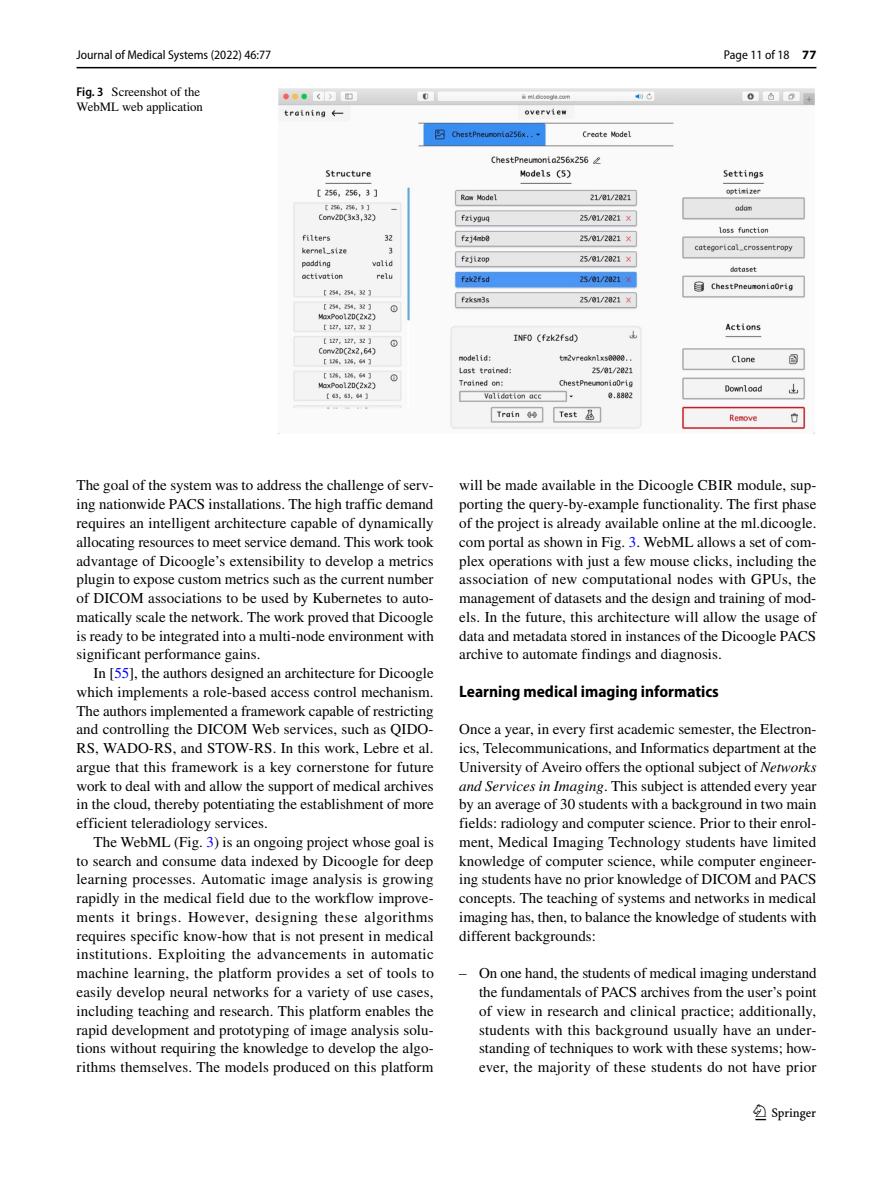
<style>
.page{position:relative;width:893px;height:1187px;background:#fff}
.page>*{position:absolute;margin:0;border:0;box-sizing:border-box;transform-origin:0 0}
.t1{font:22.5px "Springnew Regular 3";color:#000}
.t2{font:700 semi-condensed 16.5px "Myriad Pro";color:#000}
.t3{font:15px/18.8px "STIX";letter-spacing:.005em;color:#000;text-align:justify}
.t4{font:semi-condensed 12.75px "Myriad Pro";color:#000}
.t5{font:12.75px/15px "STIX";color:#000}
.s1{font-family:"Myriad Pro";font-weight:600;font-stretch:semi-condensed}
.s2{font-weight:700;font-stretch:normal}
.s3{color:#00f}
.s4{font-style:italic}
</style>
<div class="page">
<hr style="left:77px;top:67px;width:739px;height:1px;background:#000">
<img style="left:278px;top:88px;width:537px;height:346px">
<p class="t4" style="left:77px;top:48px;width:196px">Journal of Medical Systems (2022) 46:77</p>
<p class="t5" style="left:77px;top:85px;width:128px"><span class="s1">Fig. 3</span> Screenshot of the<br>WebML web application</p>
<p class="t4" style="left:724px;top:48px;width:94px">Page 11 of 18 <span class="s2">77</span></p>
<p class="t3" style="left:77px;top:477px;width:359px">The goal of the system was to address the challenge of serv&shy;ing nationwide PACS installations. The high traffic demand requires an intelligent architecture capable of dynamically allocating resources to meet service demand. This work took advantage of Dicoogle’s extensibility to develop a metrics plugin to expose custom metrics such as the current number of DICOM associations to be used by Kubernetes to auto&shy;matically scale the network. The work proved that Dicoogle is ready to be integrated into a multi-node environment with significant performance gains.</p>
<p class="t3" style="left:77px;top:664px;width:359px;text-indent:17px">In [<span class="s3">55</span>], the authors designed an architecture for Dicoogle which implements a role-based access control mechanism.<br>The authors implemented a framework capable of restricting and controlling the DICOM Web services, such as QIDO-RS, WADO-RS, and STOW-RS. In this work, Lebre et al. argue that this framework is a key cornerstone for future work to deal with and allow the support of medical archives in the cloud, thereby potentiating the establishment of more efficient teleradiology services.</p>
<p class="t3" style="left:77px;top:833px;width:359px;text-indent:17px">The WebML (Fig. <span class="s3">3</span>) is an ongoing project whose goal is to search and consume data indexed by Dicoogle for deep learning processes. Automatic image analysis is growing rapidly in the medical field due to the workflow improve&shy;ments it brings. However, designing these algorithms requires specific know-how that is not present in medical institutions. Exploiting the advancements in automatic machine learning, the platform provides a set of tools to easily develop neural networks for a variety of use cases, including teaching and research. This platform enables the rapid development and prototyping of image analysis solu&shy;tions without requiring the knowledge to develop the algo&shy;rithms themselves. The models produced on this platform</p>
<p class="t3" style="left:459px;top:477px;width:359px">will be made available in the Dicoogle CBIR module, sup&shy;porting the query-by-example functionality. The first phase of the project is already available online at the ml.dicoogle. com portal as shown in Fig. <span class="s3">3</span>. WebML allows a set of com&shy;plex operations with just a few mouse clicks, including the association of new computational nodes with GPUs, the management of datasets and the design and training of mod&shy;els. In the future, this architecture will allow the usage of data and metadata stored in instances of the Dicoogle PACS archive to automate findings and diagnosis.</p>
<p class="t2" style="left:459px;top:682px;width:261px">Learning medical imaging informatics</p>
<p class="t3" style="left:459px;top:721px;width:359px">Once a year, in every first academic semester, the Electron&shy;ics, Telecommunications, and Informatics department at the University of Aveiro offers the optional subject of <span class="s4">Networks and Services in Imaging</span>. This subject is attended every year by an average of 30 students with a background in two main fields: radiology and computer science. Prior to their enrol&shy;ment, Medical Imaging Technology students have limited knowledge of computer science, while computer engineer&shy;ing students have no prior knowledge of DICOM and PACS concepts. The teaching of systems and networks in medical imaging has, then, to balance the knowledge of students with different backgrounds:</p>
<p class="t3" style="left:479px;top:964px;width:339px;text-indent:-20px">– On one hand, the students of medical imaging understand the fundamentals of PACS archives from the user’s point of view in research and clinical practice; additionally, students with this background usually have an under&shy;standing of techniques to work with these systems; how&shy;ever, the majority of these students do not have prior</p>
<h1 class="t1" style="left:755px;top:1104px;width:62px">1 3</h1>
</div>
